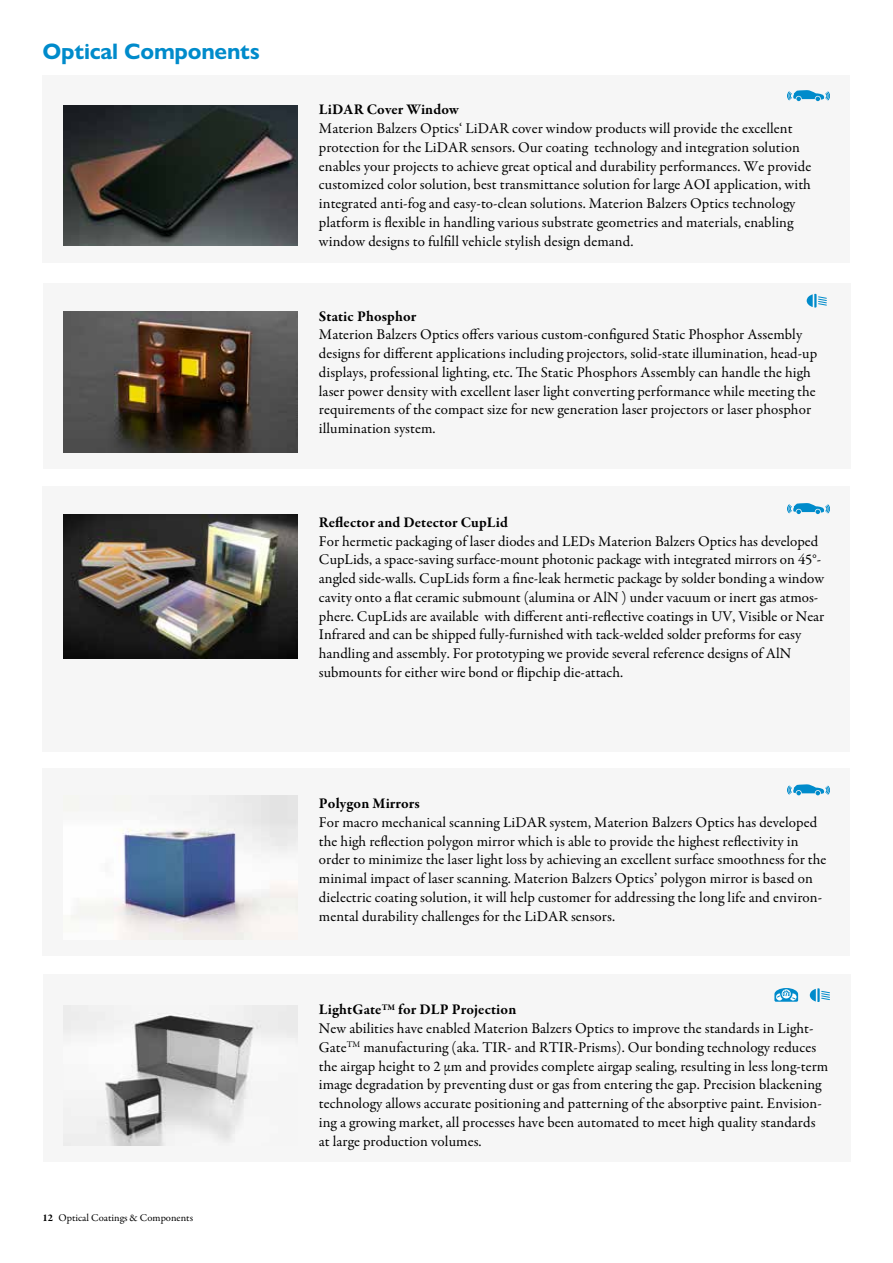
<style>
.page{position:relative;width:893px;height:1263px;background:#fff}
.page>*{position:absolute;margin:0;border:0;box-sizing:border-box;transform-origin:0 0}
.t1{font:700 22.5px "Gill Sans Nova";letter-spacing:-.01em;color:#008bcb}
.t2{font:15px/18.8px "Garamond Premr Pro";letter-spacing:.005em;color:#000}
.t3{font:700 15px "Garamond Premr Pro";letter-spacing:.01em;color:#000}
.t4{font:10.5px "Garamond Premr Pro";color:#000}
.s1{font-weight:700}
</style>
<div class="page">
<div style="left:43px;top:75px;width:807px;height:187px;background:#f6f6f6"></div>
<img style="left:64px;top:105px;width:234px;height:141px">
<div style="left:43px;top:283px;width:807px;height:186px;background:#f6f6f6"></div>
<img style="left:64px;top:311px;width:234px;height:141px">
<div style="left:43px;top:486px;width:807px;height:266px;background:#f6f6f6"></div>
<div style="left:43px;top:768px;width:807px;height:188px;background:#f6f6f6"></div>
<img style="left:64px;top:514px;width:234px;height:144px">
<div style="left:43px;top:974px;width:807px;height:188px;background:#f6f6f6"></div>
<img style="left:105px;top:1005px;width:193px;height:141px">
<svg style="left:787px;top:90px;width:43px;height:11px"></svg>
<svg style="left:787px;top:503px;width:43px;height:11px"></svg>
<svg style="left:787px;top:784px;width:43px;height:11px"></svg>
<svg style="left:807px;top:294px;width:20px;height:14px"></svg>
<svg style="left:810px;top:988px;width:20px;height:14px"></svg>
<svg style="left:774px;top:988px;width:24px;height:14px"></svg>
<img style="left:120px;top:796px;width:178px;height:144px">
<h1 class="t1" style="left:43px;top:37px;width:219px">Optical Components</h1>
<p class="t4" style="left:43px;top:1211px;width:152px"><span class="s1">12</span> Optical Coatings &amp; Components</p>
<p class="t3" style="left:319px;top:100px;width:142px">LiDAR Cover Window</p>
<p class="t2" style="left:319px;top:119px;width:494px">Materion Balzers Optics‘ LiDAR cover window products will provide the excellent protection for the LiDAR sensors. Our coating technology and integration solution enables your projects to achieve great optical and durability performances. We provide customized color solution, best transmittance solution for large AOI application, with integrated anti-fog and easy-to-clean solutions. Materion Balzers Optics technology platform is flexible in handling various substrate geometries and materials, enabling window designs to fulfill vehicle stylish design demand.</p>
<p class="t3" style="left:319px;top:307px;width:99px">Static Phosphor</p>
<p class="t2" style="left:319px;top:326px;width:500px">Materion Balzers Optics offers various custom-configured Static Phosphor Assembly designs for different applications including projectors, solid-state illumination, head-up displays, professional lighting, etc. The Static Phosphors Assembly can handle the high laser power density with excellent laser light converting performance while meeting the requirements of the compact size for new generation laser projectors or laser phosphor illumination system.</p>
<p class="t3" style="left:319px;top:513px;width:191px">Reflector and Detector CupLid</p>
<p class="t2" style="left:319px;top:532px;width:507px">For hermetic packaging of laser diodes and LEDs Materion Balzers Optics has developed CupLids, a space‐saving surface‐mount photonic package with integrated mirrors on 45°‐ angled side‐walls. CupLids form a fine‐leak hermetic package by solder bonding a window cavity onto a flat ceramic submount (alumina or AlN ) under vacuum or inert gas atmos&shy;phere. CupLids are available with different anti‐reflective coatings in UV, Visible or Near Infrared and can be shipped fully‐furnished with tack‐welded solder preforms for easy handling and assembly. For prototyping we provide several reference designs of AlN submounts for either wire bond or flipchip die‐attach.</p>
<p class="t3" style="left:319px;top:794px;width:102px">Polygon Mirrors</p>
<p class="t2" style="left:319px;top:813px;width:509px">For macro mechanical scanning LiDAR system, Materion Balzers Optics has developed the high reflection polygon mirror which is able to provide the highest reflectivity in order to minimize the laser light loss by achieving an excellent surface smoothness for the minimal impact of laser scanning. Materion Balzers Optics’ polygon mirror is based on dielectric coating solution, it will help customer for addressing the long life and environ&shy;mental durability challenges for the LiDAR sensors.</p>
<p class="t2" style="left:319px;top:1001px;width:511px"><span class="s1">LightGate</span><sup>TM</sup> <span class="s1">for DLP Projection<br></span>New abilities have enabled Materion Balzers Optics to improve the standards in Light-Gate<sup>TM</sup> manufacturing (aka. TIR- and RTIR-Prisms). Our bonding technology reduces the airgap height to 2 μm and provides complete airgap sealing, resulting in less long-term image degradation by preventing dust or gas from entering the gap. Precision blackening technology allows accurate positioning and patterning of the absorptive paint. Envision&shy;ing a growing market, all processes have been automated to meet high quality standards at large production volumes.</p>
</div>
